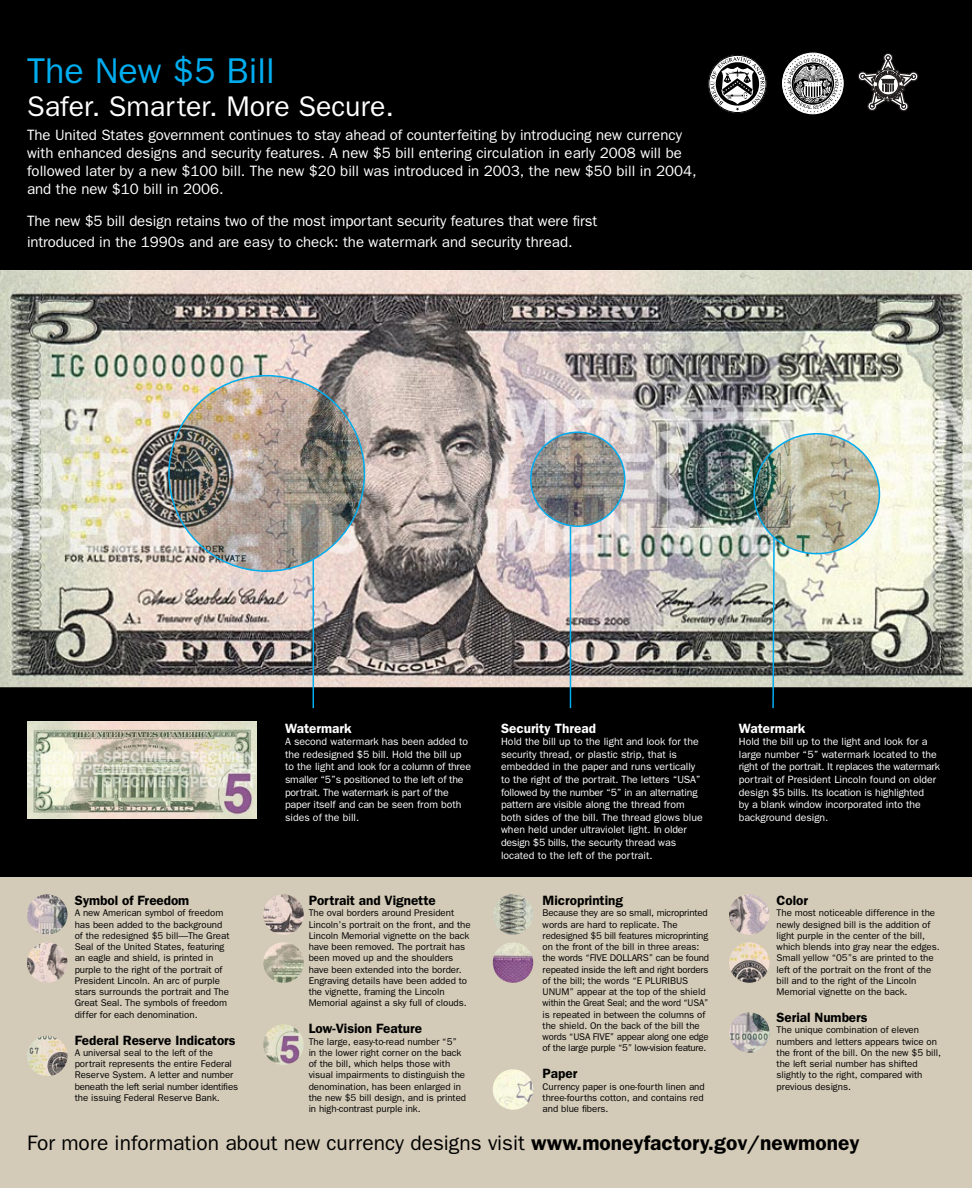
<style>
.page{position:relative;width:972px;height:1188px;background:#000}
.page>*{position:absolute;margin:0;border:0;box-sizing:border-box;transform-origin:0 0}
.t1{font:36px "Franklin Gothic";color:#00adef}
.t2{font:28.5px "Franklin Gothic";color:#fff}
.t3{font:21px "Franklin Gothic";color:#000}
.t4{font:15px/18px "Franklin Gothic";color:#fff}
.Features_head{font:600 13.5px "Franklin Gothic";letter-spacing:-.005em;color:#000}
.t5{font:600 13.5px "Franklin Gothic";color:#fff}
.t6{font:10.5px/12.6px "Franklin Gothic";color:#fff}
.Features_text{font:9.75px/11.2px "Franklin Gothic";letter-spacing:-.005em;color:#000}
.s1{font-weight:600}
</style>
<div class="page">
<div style="left:0;top:878px;width:972px;height:310px;background:#d3cab7"></div>
<div style="left:782px;top:53px;width:62px;height:61px;border:1px solid #fff;border-radius:50%"></div>
<svg style="left:784px;top:55px;width:58px;height:58px"></svg>
<svg style="left:858px;top:53px;width:60px;height:58px"></svg>
<div style="left:708px;top:55px;width:58px;height:58px;border:1px solid #000;border-radius:50%"></div>
<svg style="left:710px;top:57px;width:54px;height:54px"></svg>
<img style="left:27px;top:722px;width:229px;height:96px">
<img style="left:0;top:270px;width:972px;height:417px">
<img style="left:531px;top:432px;width:94px;height:94px;border-radius:50%">
<div style="left:530px;top:431px;width:96px;height:96px;border:2px solid #00adef;border-radius:50%"></div>
<hr style="left:570px;top:526px;width:1px;height:182px;background:#00adef">
<svg style="left:772px;top:537px;width:4px;height:172px"></svg>
<img style="left:169px;top:376px;width:195px;height:195px;border-radius:50%">
<hr style="left:313px;top:559px;width:1px;height:149px;background:#00adef">
<img style="left:754px;top:434px;width:125px;height:120px;border-radius:50%">
<div style="left:753px;top:433px;width:127px;height:121px;border:2px solid #00adef;border-radius:50%"></div>
<img style="left:27px;top:1036px;width:41px;height:40px;border-radius:50%">
<img style="left:263px;top:894px;width:41px;height:41px;border-radius:50%">
<img style="left:263px;top:942px;width:41px;height:41px;border-radius:50%">
<img style="left:263px;top:1024px;width:41px;height:41px;border-radius:50%">
<img style="left:493px;top:1069px;width:40px;height:41px;border-radius:50%">
<img style="left:729px;top:1012px;width:41px;height:41px;border-radius:50%">
<img style="left:729px;top:894px;width:41px;height:41px;border-radius:50%">
<img style="left:729px;top:942px;width:41px;height:41px;border-radius:50%">
<img style="left:493px;top:894px;width:40px;height:41px;border-radius:50%">
<img style="left:493px;top:942px;width:40px;height:41px;border-radius:50%">
<img style="left:27px;top:894px;width:41px;height:41px;border-radius:50%">
<img style="left:27px;top:942px;width:41px;height:41px;border-radius:50%">
<p class="t1" style="left:27px;top:50px;width:249px">The New $5 Bill</p>
<p class="t2" style="left:27px;top:90px;width:369px">Safer. Smarter. More Secure.</p>
<p class="t4" style="left:27px;top:126px;width:671px">The United States government continues to stay ahead of counterfeiting by introducing new currency with enhanced designs and security features. A new $5 bill entering circulation in early 2008 will be followed later by a new $100 bill. The new $20 bill was introduced in 2003, the new $50 bill in 2004, and the new $10 bill in 2006.</p>
<p class="t4" style="left:27px;top:210px;width:572px;line-height:21px">The new $5 bill design retains two of the most important security features that were first introduced in the 1990s and are easy to check: the watermark and security thread.</p>
<p class="Features_head" style="left:75px;top:893px;width:116px">Symbol of Freedom</p>
<p class="Features_text" style="left:75px;top:907px;width:156px">A new American symbol of freedom has been added to the background of the redesigned $5 bill—The Great Seal of the United States, featuring an eagle and shield, is printed in purple to the right of the portrait of President Lincoln. An arc of purple stars surrounds the portrait and The Great Seal. The symbols of freedom differ for each denomination.</p>
<p class="Features_head" style="left:75px;top:1032px;width:162px">Federal Reserve Indicators</p>
<p class="Features_text" style="left:75px;top:1047px;width:165px">A universal seal to the left of the portrait represents the entire Federal Reserve System. A letter and number beneath the left serial number identifies the issuing Federal Reserve Bank.</p>
<p class="t5" style="left:285px;top:720px;width:68px">Watermark</p>
<p class="t6" style="left:285px;top:735px;width:187px">A second watermark has been added to the redesigned $5 bill. Hold the bill up to the light and look for a column of three smaller “5”s positioned to the left of the portrait. The watermark is part of the paper itself and can be seen from both sides of the bill.</p>
<p class="Features_head" style="left:309px;top:893px;width:129px">Portrait and Vignette</p>
<p class="Features_text" style="left:309px;top:907px;width:163px">The oval borders around President Lincoln’s portrait on the front, and the Lincoln Memorial vignette on the back have been removed. The portrait has been moved up and the shoulders have been extended into the border.<br>Engraving details have been added to the vignette, framing the Lincoln Memorial against a sky full of clouds.</p>
<p class="Features_head" style="left:309px;top:1021px;width:115px">Low-Vision Feature</p>
<p class="Features_text" style="left:309px;top:1036px;width:159px">The large, easy-to-read number “5” in the lower right corner on the back of the bill, which helps those with visual impairments to distinguish the denomination, has been enlarged in the new $5 bill design, and is printed in high-contrast purple ink.</p>
<p class="t5" style="left:501px;top:720px;width:97px">Security Thread</p>
<p class="t6" style="left:501px;top:735px;width:203px">Hold the bill up to the light and look for the security thread, or plastic strip, that is embedded in the paper and runs vertically to the right of the portrait. The letters “USA” followed by the number “5” in an alternating pattern are visible along the thread from both sides of the bill. The thread glows blue when held under ultraviolet light. In older design $5 bills, the security thread was located to the left of the portrait.</p>
<p class="Features_head" style="left:543px;top:893px;width:82px">Microprinting</p>
<p class="Features_text" style="left:543px;top:907px;width:168px">Because they are so small, microprinted words are hard to replicate. The redesigned $5 bill features microprinting on the front of the bill in three areas: the words “FIVE DOLLARS” can be found repeated inside the left and right borders of the bill; the words “E PLURIBUS UNUM” appear at the top of the shield within the Great Seal; and the word “USA” is repeated in between the columns of the shield. On the back of the bill the words “USA FIVE” appear along one edge of the large purple “5” low-vision feature.</p>
<p class="Features_head" style="left:543px;top:1066px;width:36px">Paper</p>
<p class="Features_text" style="left:543px;top:1081px;width:164px;text-align:justify">Currency paper is one-fourth linen and three-fourths cotton, and contains red and blue fibers.</p>
<p class="t5" style="left:739px;top:720px;width:68px">Watermark</p>
<p class="t6" style="left:739px;top:735px;width:203px">Hold the bill up to the light and look for a large number “5” watermark located to the right of the portrait. It replaces the watermark portrait of President Lincoln found on older design $5 bills. Its location is highlighted<br>by a blank window incorporated into the background design.</p>
<p class="Features_head" style="left:777px;top:893px;width:33px">Color</p>
<p class="Features_text" style="left:777px;top:907px;width:165px">The most noticeable difference in the newly designed bill is the addition of light purple in the center of the bill, which blends into gray near the edges.<br>Small yellow “05”s are printed to the left of the portrait on the front of the bill and to the right of the Lincoln Memorial vignette on the back.</p>
<p class="Features_head" style="left:777px;top:1010px;width:92px">Serial Numbers</p>
<p class="Features_text" style="left:777px;top:1024px;width:166px">The unique combination of eleven numbers and letters appears twice on the front of the bill. On the new $5 bill, the left serial number has shifted slightly to the right, compared with previous designs.</p>
<p class="t3" style="left:27px;top:1131px;width:834px">For more information about new currency designs visit <span class="s1">www.moneyfactory.gov/newmoney</span></p>
</div>
